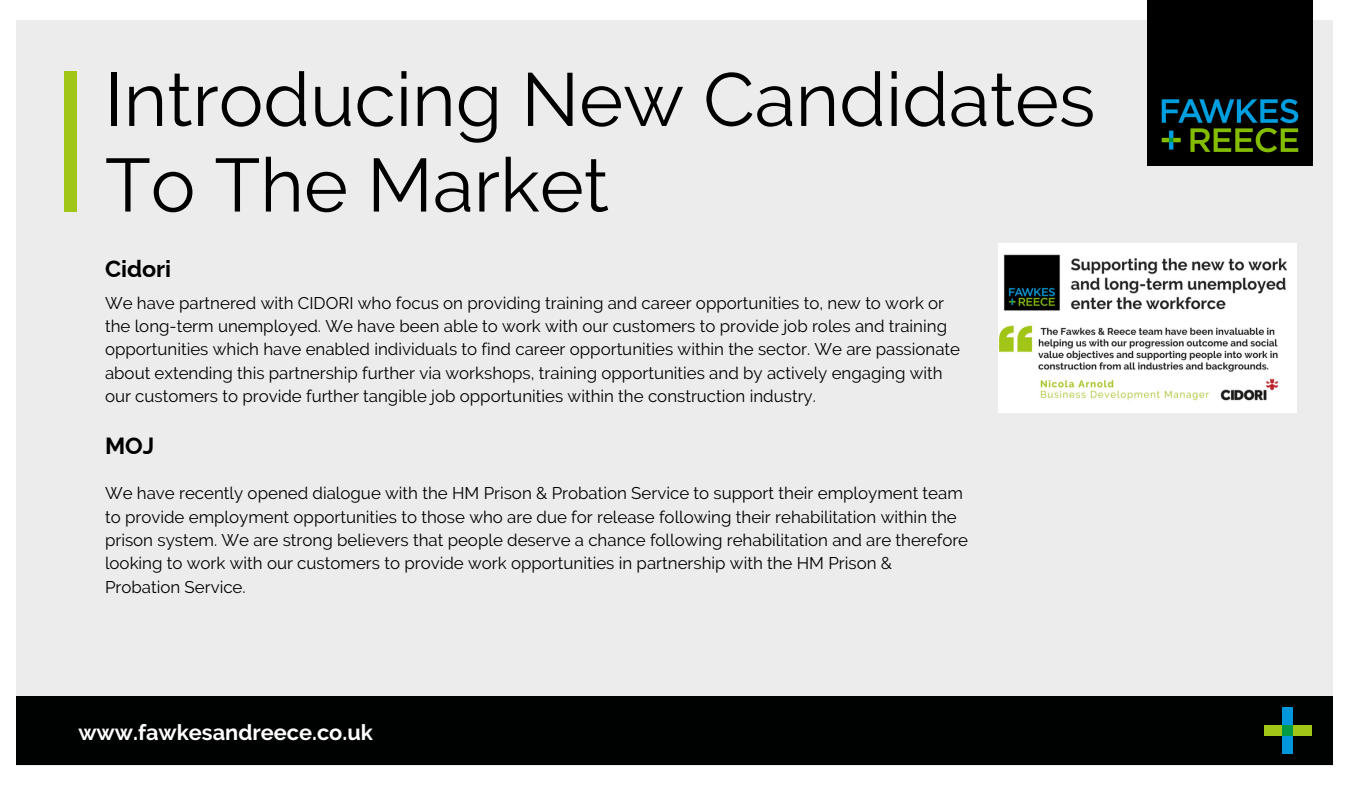
<style>
.page{position:relative;width:1350px;height:785px;background:#fff}
.page>*{position:absolute;margin:0;border:0;box-sizing:border-box;transform-origin:0 0}
.t1{font:75px/85.5px "Raleway";color:#000}
.t2{font:700 23.4px "Raleway";color:#000}
.t3{font:700 21.75px "Raleway";color:#fff}
.t4{font:16.95px/23.4px "Raleway";color:#000}
</style>
<div class="page">
<div style="left:17px;top:20px;width:1316px;height:744px;background:#ececec"></div>
<img style="left:1147px;top:0;width:166px;height:165px">
<div style="left:17px;top:696px;width:1316px;height:68px;background:#000101"></div>
<div style="left:1283px;top:706px;width:10px;height:47px;background:#0096dc"></div>
<div style="left:1265px;top:724px;width:18px;height:11px;background:#a2c617"></div>
<div style="left:1283px;top:724px;width:10px;height:11px;background:#009a44"></div>
<div style="left:1293px;top:724px;width:18px;height:11px;background:#a2c617"></div>
<div style="left:64px;top:71px;width:12px;height:140px;background:#a2c617"></div>
<img style="left:998px;top:243px;width:298px;height:169px">
<p class="t1" style="left:105px;top:57px;width:992px">Introducing New Candidates<br>To The Market</p>
<p class="t2" style="left:105px;top:255px;width:68px">Cidori</p>
<p class="t4" style="left:105px;top:291px;width:857px">We have partnered with CIDORI who focus on providing training and career opportunities to, new to work or the long-term unemployed. We have been able to work with our customers to provide job roles and training opportunities which have enabled individuals to find career opportunities within the sector. We are passionate about extending this partnership further via workshops, training opportunities and by actively engaging with our customers to provide further tangible job opportunities within the construction industry.</p>
<p class="t2" style="left:105px;top:432px;width:51px">MOJ</p>
<p class="t4" style="left:105px;top:481px;width:865px">We have recently opened dialogue with the HM Prison &amp; Probation Service to support their employment team to provide employment opportunities to those who are due for release following their rehabilitation within the prison system. We are strong believers that people deserve a chance following rehabilitation and are therefore looking to work with our customers to provide work opportunities in partnership with the HM Prison &amp; Probation Service.</p>
<p class="t3" style="left:78px;top:718px;width:296px">www.fawkesandreece.co.uk</p>
</div>
